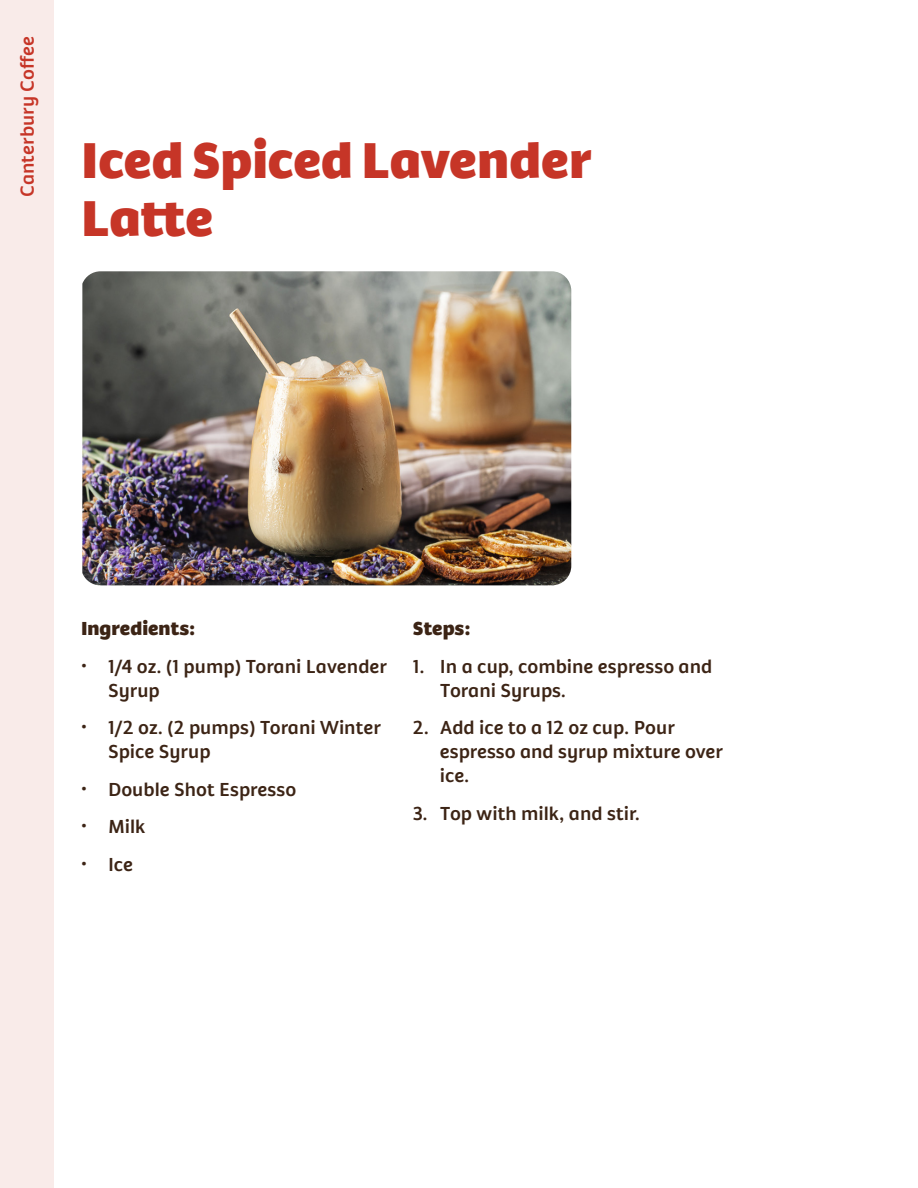
<style>
.page{position:relative;width:918px;height:1188px;background:#fff}
.page>*{position:absolute;margin:0;border:0;box-sizing:border-box;transform-origin:0 0}
.t1{font:900 48px/57.6px "Brava Sans";color:#c63527}
.t2{font:700 18px/24px "Brava Sans";color:#3c2415}
.t3{font:900 18px "Brava Sans";color:#3c2415}
.t4{font:700 18px "Brava Sans";color:#c63527}
</style>
<div class="page">
<img style="left:82px;top:271px;width:489px;height:314px">
<div style="left:0;top:0;width:54px;height:1188px;background:#f9ebe9"></div>
<p class="t4" style="left:15px;top:197px;width:163px;rotate:-90deg">Canterbury Coffee</p>
<p class="t1" style="left:81px;top:130px;width:513px">Iced Spiced Lavender<br>Latte</p>
<p class="t3" style="left:81px;top:615px;width:116px">Ingredients:</p>
<p class="t2" style="left:108px;top:654px;width:281px;text-indent:-27px">• 1/4 oz. (1 pump) Torani Lavender<br>Syrup</p>
<p class="t2" style="left:108px;top:716px;width:275px;text-indent:-27px">• 1/2 oz. (2 pumps) Torani Winter<br>Spice Syrup</p>
<p class="t2" style="left:81px;top:777px;width:217px">• Double Shot Espresso</p>
<p class="t2" style="left:81px;top:815px;width:66px">• Milk</p>
<p class="t2" style="left:81px;top:852px;width:54px">• Ice</p>
<p class="t3" style="left:413px;top:615px;width:59px">Steps:</p>
<p class="t2" style="left:440px;top:654px;width:274px;text-indent:-27px">1. In a cup, combine espresso and<br>Torani Syrups.</p>
<p class="t2" style="left:440px;top:716px;width:285px;text-indent:-27px">2. Add ice to a 12 oz cup. Pour espresso and syrup mixture over ice.</p>
<p class="t2" style="left:413px;top:801px;width:229px">3. Top with milk, and stir.</p>
</div>
